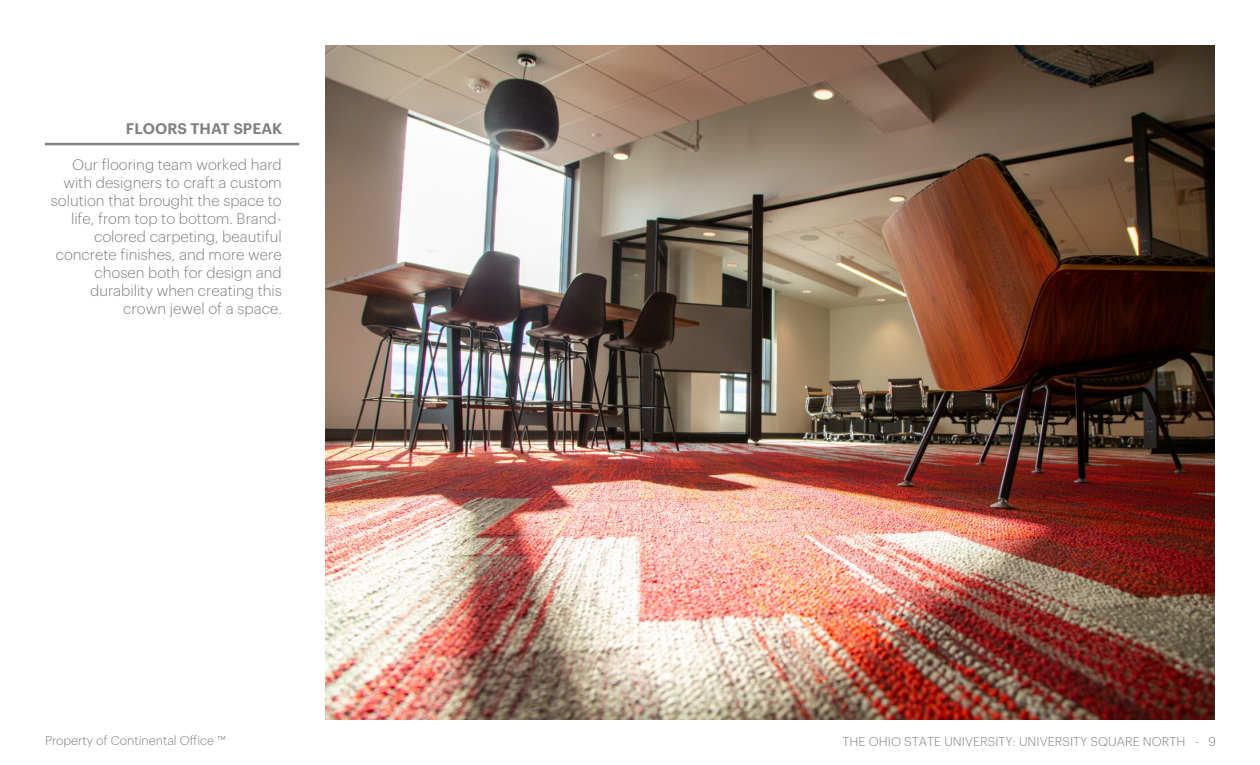
<style>
.page{position:relative;width:1260px;height:765px;background:#fff}
.page>*{position:absolute;margin:0;border:0;box-sizing:border-box;transform-origin:0 0}
.t1{font:300 15px/18px "Graphik";color:#7f817f;text-align:right}
.t2{font:600 15px "Graphik";letter-spacing:.005em;color:#7f817f}
.t3{font:300 12.5px "Graphik";letter-spacing:.005em;color:#7f817f}
</style>
<div class="page">
<hr style="left:45px;top:143px;width:254px;height:2px;background:#7f817f">
<img style="left:325px;top:45px;width:890px;height:675px">
<p class="t2" style="left:126px;top:117px;width:158px">FLOORS THAT SPEAK</p>
<p class="t1" style="left:51px;top:154px;width:232px">Our flooring team worked hard with designers to craft a custom solution that brought the space to life, from top to bottom. Brand&shy;colored carpeting, beautiful concrete finishes, and more were chosen both for design and durability when creating this crown jewel of a space.</p>
<p class="t3" style="left:45px;top:732px;width:182px">Property of Continental Office ™</p>
<p class="t3" style="left:843px;top:732px;width:375px">THE OHIO STATE UNIVERSITY: UNIVERSITY SQUARE NORTH - 9</p>
</div>
